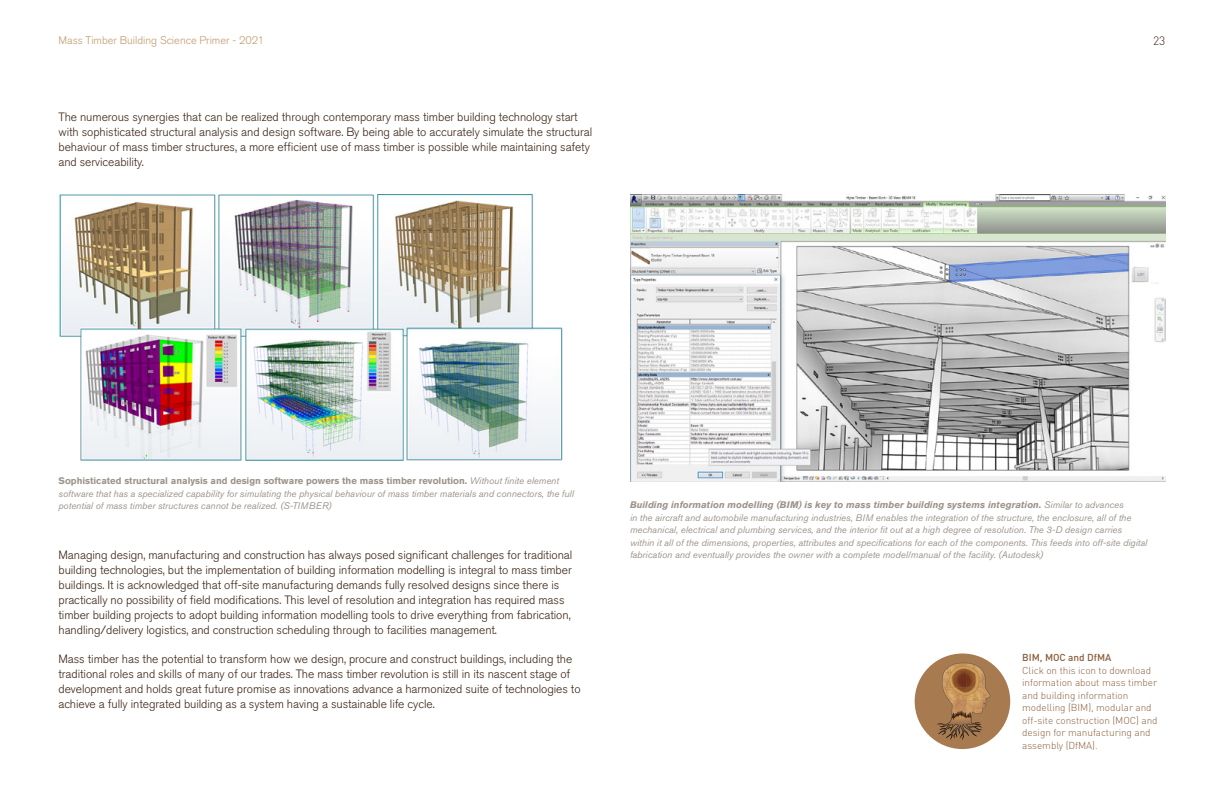
<style>
.page{position:relative;width:1224px;height:792px;background:#fff}
.page>*{position:absolute;margin:0;border:0;box-sizing:border-box;transform-origin:0 0}
.t1{font:300 12px/15px "Akzidenz Grotesk Std";letter-spacing:-.005em;color:#3a2313}
.t2{font:300 12px "DIN Pro";color:#3a2313}
.t3{font:300 11px "Akzidenz Grotesk Std";color:#c2996d}
.t4{font:300 10px/12.5px "DIN Pro";letter-spacing:-.005em;color:#8a5e3b}
.t5{font:500 10px "DIN Pro";color:#8a5e3b}
.t6{font:italic 9.5px/12.5px "Akzidenz Grotesk Std";color:#9c948a}
.s1{font-weight:700;font-style:normal}
.s2{font-weight:700}
</style>
<div class="page">
<img style="left:59px;top:194px;width:504px;height:267px">
<img style="left:630px;top:194px;width:536px;height:287px">
<div style="left:915px;top:654px;width:95px;height:95px;background:#a77a50;border-radius:50%"></div>
<svg style="left:937px;top:663px;width:54px;height:77px"></svg>
<p class="t3" style="left:58px;top:34px;width:207px">Mass Timber Building Science Primer - 2021</p>
<p class="t2" style="left:1153px;top:32px;width:14px">23</p>
<p class="t1" style="left:59px;top:110px;width:535px">The numerous synergies that can be realized through contemporary mass timber building technology start with sophisticated structural analysis and design software. By being able to accurately simulate the structural behaviour of mass timber structures, a more efficient use of mass timber is possible while maintaining safety and serviceability.</p>
<p class="t6" style="left:58px;top:475px;width:517px"><span class="s1">Sophisticated structural analysis and design software powers the mass timber revolution.</span> Without finite element software that has a specialized capability for simulating the physical behaviour of mass timber materials and connectors, the full potential of mass timber structures cannot be realized. (S-TIMBER)</p>
<p class="t6" style="left:630px;top:499px;width:519px"><span class="s2">Building information modelling (BIM) is key to mass timber building systems integration.</span> Similar to advances<br>in the aircraft and automobile manufacturing industries, BIM enables the integration of the structure, the enclosure, all of the mechanical, electrical and plumbing services, and the interior fit out at a high degree of resolution. The 3-D design carries within it all of the dimensions, properties, attributes and specifications for each of the components. This feeds into off-site digital</p>
<p class="t1" style="left:58px;top:548px;width:515px">Managing design, manufacturing and construction has always posed significant challenges for traditional</p>
<p class="t6" style="left:630px;top:549px;width:415px">fabrication and eventually provides the owner with a complete model/manual of the facility. (Autodesk)</p>
<p class="t1" style="left:58px;top:563px;width:515px">building technologies, but the implementation of building information modelling is integral to mass timber buildings. It is acknowledged that off-site manufacturing demands fully resolved designs since there is practically no possibility of field modifications. This level of resolution and integration has required mass timber building projects to adopt building information modelling tools to drive everything from fabrication, handling/delivery logistics, and construction scheduling through to facilities management.</p>
<p class="t1" style="left:58px;top:651px;width:524px">Mass timber has the potential to transform how we design, procure and construct buildings, including the traditional roles and skills of many of our trades. The mass timber revolution is still in its nascent stage of development and holds great future promise as innovations advance a harmonized suite of technologies to achieve a fully integrated building as a system having a sustainable life cycle.</p>
<p class="t5" style="left:1022px;top:650px;width:91px">BIM, MOC and DfMA</p>
<p class="t4" style="left:1022px;top:663px;width:137px">Click on this icon to download information about mass timber and building information modelling (BIM), modular and off-site construction (MOC) and design for manufacturing and assembly (DfMA).</p>
</div>
